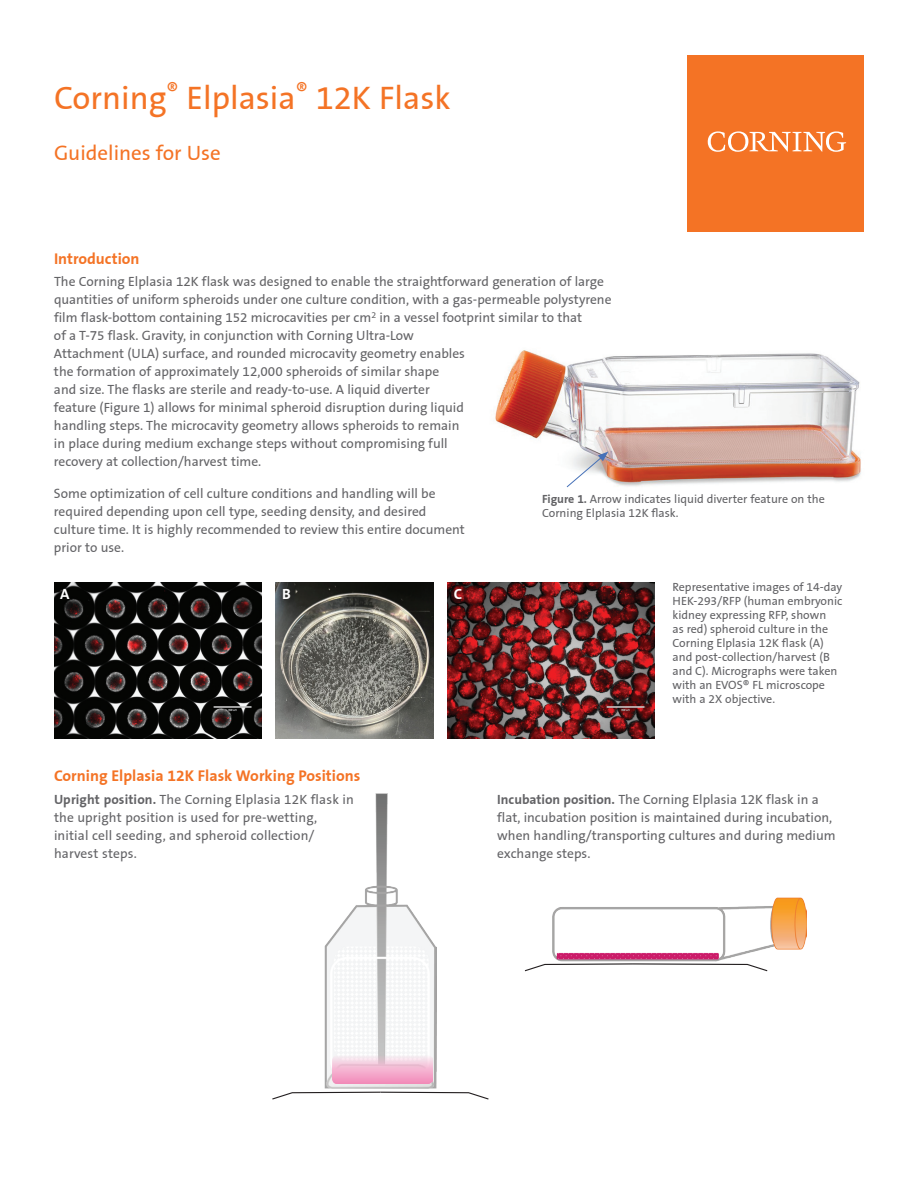
<style>
.page{position:relative;width:918px;height:1188px;background:#fff}
.page>*{position:absolute;margin:0;border:0;box-sizing:border-box;transform-origin:0 0}
.t1{font:33px "Corning Sans";color:#f47325}
.t2{font:21px "Corning Sans";color:#f47325}
.t3{font:700 15.75px "Corning Sans";color:#f47325}
.t4{font:700 15px "Corning Sans";color:#fff}
.t5{font:13.5px/18px "Corning Sans";color:#636366}
.t6{font:12px/14px "Corning Sans";color:#636366}
.s1{font-weight:700}
</style>
<div class="page">
<div style="left:688px;top:56px;width:176px;height:176px;background:#f47325"></div>
<svg style="left:708px;top:131px;width:138px;height:21px"></svg>
<img style="left:54px;top:582px;width:207px;height:156px">
<img style="left:276px;top:582px;width:157px;height:156px">
<img style="left:447px;top:582px;width:208px;height:156px">
<img style="left:495px;top:350px;width:366px;height:137px">
<svg style="left:566px;top:452px;width:42px;height:36px"></svg>
<img style="left:325px;top:793px;width:111px;height:296px">
<img style="left:333px;top:1056px;width:100px;height:28px">
<svg style="left:272px;top:1091px;width:217px;height:9px"></svg>
<img style="left:552px;top:897px;width:254px;height:64px">
<svg style="left:524px;top:963px;width:244px;height:9px"></svg>
<h1 class="t1" style="left:54px;top:78px;width:398px">Corning<sup>®</sup> Elplasia<sup>®</sup> 12K Flask</h1>
<h2 class="t2" style="left:54px;top:141px;width:168px">Guidelines for Use</h2>
<p class="t3" style="left:54px;top:249px;width:87px">Introduction</p>
<p class="t5" style="left:54px;top:273px;width:559px">The Corning Elplasia 12K flask was designed to enable the straightforward generation of large quantities of uniform spheroids under one culture condition, with a gas-permeable polystyrene film flask-bottom containing 152 microcavities per cm<sup>2</sup> in a vessel footprint similar to that<br>of a T-75 flask. Gravity, in conjunction with Corning Ultra-Low<br>Attachment (ULA) surface, and rounded microcavity geometry enables<br>the formation of approximately 12,000 spheroids of similar shape<br>and size. The flasks are sterile and ready-to-use. A liquid diverter<br>feature (Figure 1) allows for minimal spheroid disruption during liquid<br>handling steps. The microcavity geometry allows spheroids to remain<br>in place during medium exchange steps without compromising full<br>recovery at collection/harvest time.</p>
<p class="t5" style="left:54px;top:484px;width:412px">Some optimization of cell culture conditions and handling will be required depending upon cell type, seeding density, and desired culture time. It is highly recommended to review this entire document prior to use.</p>
<p class="t6" style="left:542px;top:492px;width:284px"><span class="s1">Figure 1.</span> Arrow indicates liquid diverter feature on the<br>Corning Elplasia 12K flask.</p>
<p class="t4" style="left:60px;top:586px;width:11px">A</p>
<p class="t4" style="left:282px;top:586px;width:10px">B</p>
<p class="t4" style="left:454px;top:586px;width:10px">C</p>
<p class="t6" style="left:673px;top:580px;width:171px">Representative images of 14-day<br>HEK-293/RFP (human embryonic kidney expressing RFP, shown<br>as red) spheroid culture in the<br>Corning Elplasia 12K flask (A) and post-collection/harvest (B and C). Micrographs were taken with an EVOS® FL microscope with a 2X objective.</p>
<p class="t3" style="left:54px;top:767px;width:308px">Corning Elplasia 12K Flask Working Positions</p>
<p class="t5" style="left:54px;top:790px;width:301px"><span class="s1">Upright position.</span> The Corning Elplasia 12K flask in the upright position is used for pre-wetting, initial cell seeding, and spheroid collection/ harvest steps.</p>
<p class="t5" style="left:497px;top:790px;width:340px"><span class="s1">Incubation position.</span> The Corning Elplasia 12K flask in a flat, incubation position is maintained during incubation, when handling/transporting cultures and during medium exchange steps.</p>
</div>
